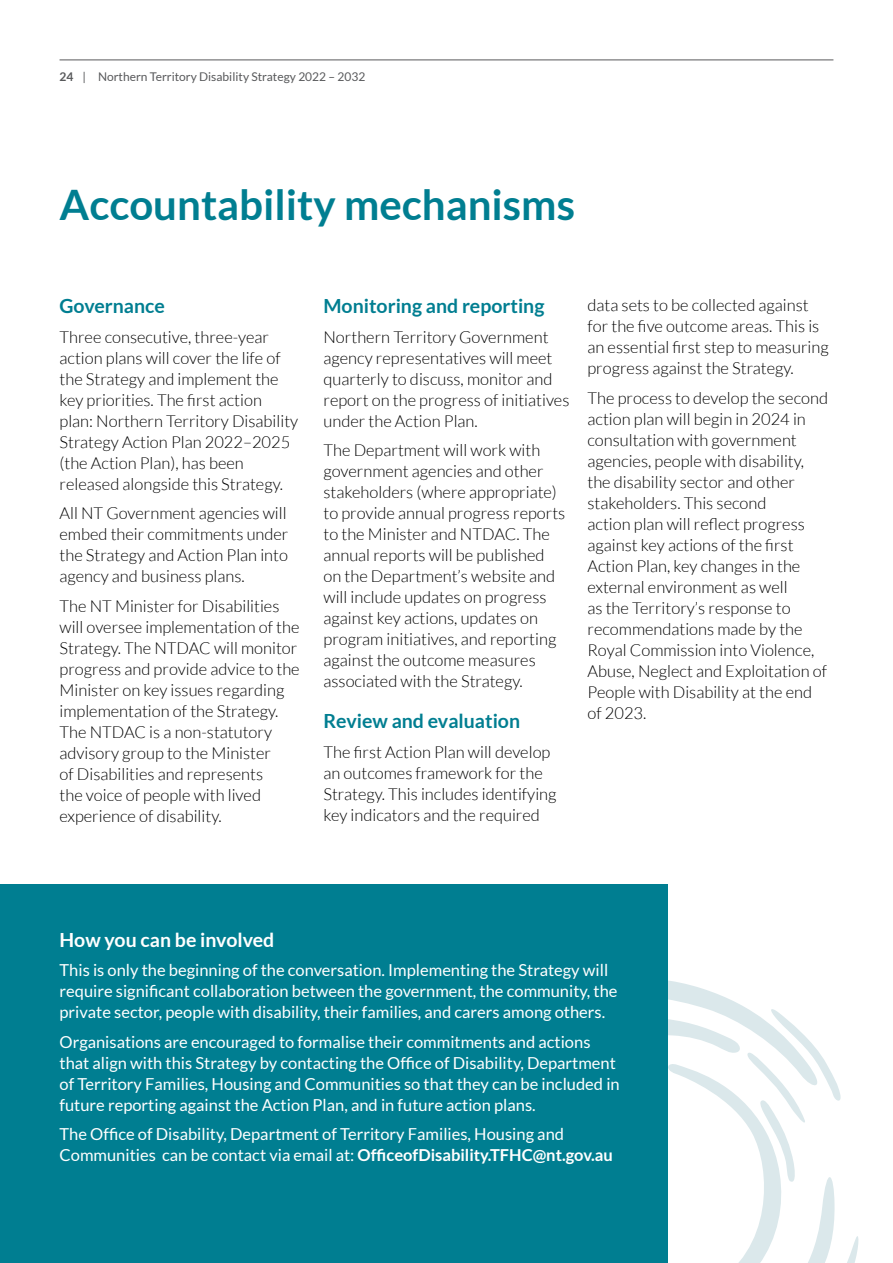
<style>
.page{position:relative;width:893px;height:1263px;background:#fff}
.page>*{position:absolute;margin:0;border:0;box-sizing:border-box;transform-origin:0 0}
.t1{font:700 42px "Lato";color:#007e91}
.t2{font:700 19.5px "Lato";color:#007e91}
.t3{font:700 19.5px "Lato";color:#fff}
.t4{font:300 16.5px/21px "Lato";color:#000}
.t5{font:16.5px/21px "Lato";color:#fff}
.t6{font:12px "Lato";color:#58595b}
.s1{font-weight:700}
</style>
<div class="page">
<hr style="left:60px;top:60px;width:773px;height:1px;background:#58595b">
<svg style="left:668px;top:980px;width:74px;height:26px;fill:#dbe8eb"></svg>
<svg style="left:668px;top:1006px;width:191px;height:257px"></svg>
<div style="left:0;top:884px;width:668px;height:379px;background:#007e91"></div>
<p class="t6" style="left:60px;top:70px;width:307px"><span class="s1">24</span> | Northern Territory Disability Strategy 2022 – 2032</p>
<h1 class="t1" style="left:60px;top:181px;width:517px">Accountability mechanisms</h1>
<p class="t2" style="left:60px;top:295px;width:107px">Governance</p>
<p class="t4" style="left:60px;top:326px;width:240px">Three consecutive, three-year action plans will cover the life of the Strategy and implement the key priorities. The first action plan: Northern Territory Disability<br>Strategy Action Plan 2022–2025 (the Action Plan), has been released alongside this Strategy.</p>
<p class="t4" style="left:60px;top:503px;width:230px;text-align:justify">All NT Government agencies will embed their commitments under the Strategy and Action Plan into agency and business plans.</p>
<p class="t4" style="left:60px;top:596px;width:242px">The NT Minister for Disabilities will oversee implementation of the<br>Strategy. The NTDAC will monitor progress and provide advice to the<br>Minister on key issues regarding implementation of the Strategy.<br>The NTDAC is a non-statutory advisory group to the Minister<br>of Disabilities and represents<br>the voice of people with lived experience of disability.</p>
<p class="t2" style="left:323px;top:295px;width:222px">Monitoring and reporting</p>
<p class="t4" style="left:323px;top:326px;width:247px">Northern Territory Government agency representatives will meet quarterly to discuss, monitor and report on the progress of initiatives under the Action Plan.</p>
<p class="t4" style="left:323px;top:440px;width:243px">The Department will work with government agencies and other stakeholders (where appropriate) to provide annual progress reports to the Minister and NTDAC. The annual reports will be published on the Department’s website and will include updates on progress against key actions, updates on program initiatives, and reporting against the outcome measures associated with the Strategy.</p>
<p class="t2" style="left:323px;top:710px;width:198px">Review and evaluation</p>
<p class="t4" style="left:323px;top:742px;width:234px">The first Action Plan will develop an outcomes framework for the Strategy. This includes identifying key indicators and the required</p>
<p class="t4" style="left:587px;top:295px;width:243px">data sets to be collected against for the five outcome areas. This is an essential first step to measuring progress against the Strategy.</p>
<p class="t4" style="left:587px;top:387px;width:242px">The process to develop the second action plan will begin in 2024 in consultation with government agencies, people with disability, the disability sector and other stakeholders. This second<br>action plan will reflect progress against key actions of the first<br>Action Plan, key changes in the external environment as well<br>as the Territory’s response to recommendations made by the<br>Royal Commission into Violence,<br>Abuse, Neglect and Exploitation of<br>People with Disability at the end of 2023.</p>
<p class="t3" style="left:60px;top:929px;width:216px">How you can be involved</p>
<p class="t5" style="left:60px;top:960px;width:559px">This is only the beginning of the conversation. Implementing the Strategy will require significant collaboration between the government, the community, the private sector, people with disability, their families, and carers among others.</p>
<p class="t5" style="left:60px;top:1031px;width:562px">Organisations are encouraged to formalise their commitments and actions that align with this Strategy by contacting the Office of Disability, Department of Territory Families, Housing and Communities so that they can be included in future reporting against the Action Plan, and in future action plans.</p>
<p class="t5" style="left:60px;top:1124px;width:555px">The Office of Disability, Department of Territory Families, Housing and<br>Communities can be contact via email at: <span class="s1">OfficeofDisability.TFHC@nt.gov.au</span></p>
</div>
